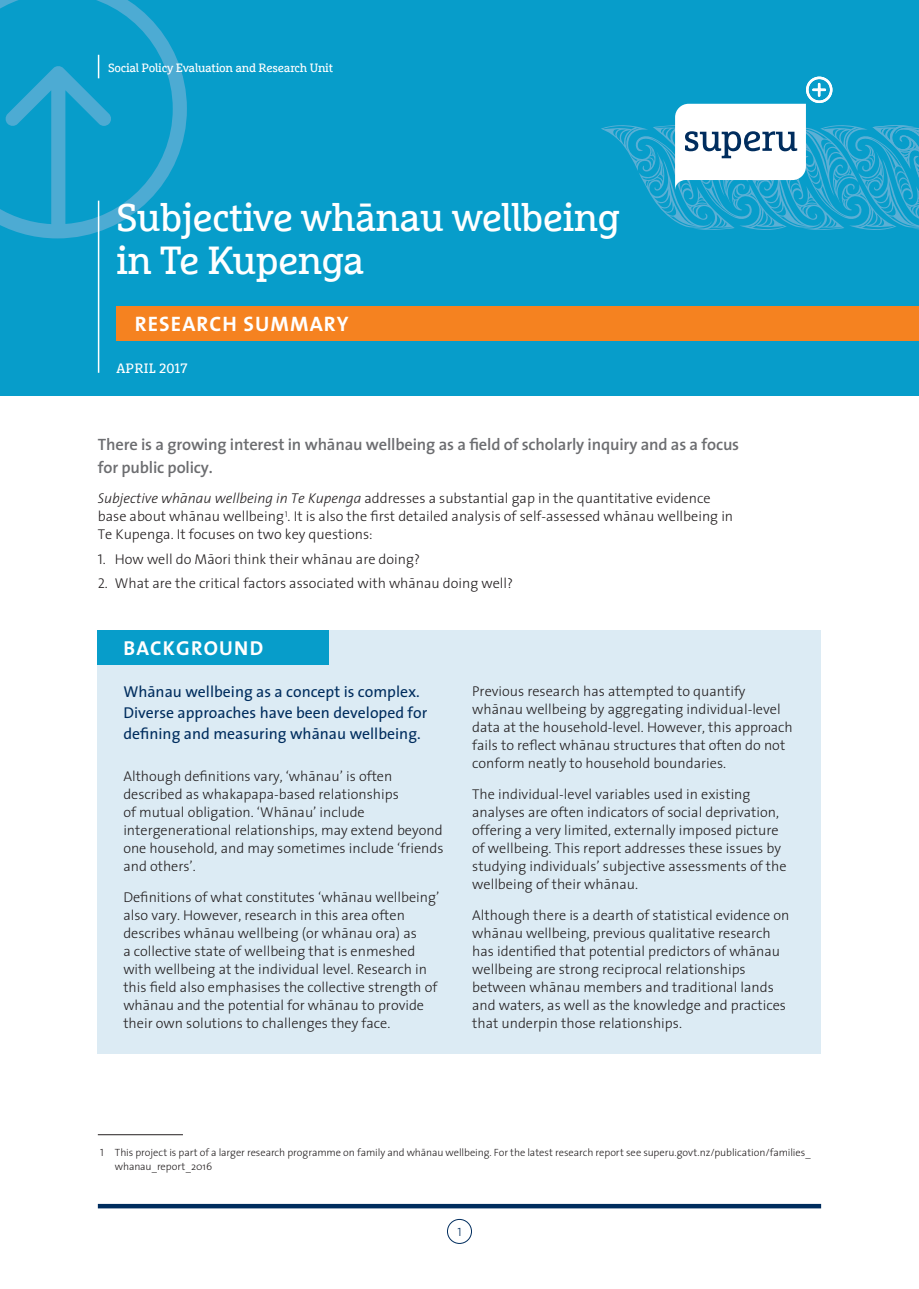
<style>
.page{position:relative;width:919px;height:1289px;background:#fff}
.page>*{position:absolute;margin:0;border:0;box-sizing:border-box;transform-origin:0 0}
.t1{font:39px/42.9px "Marselis Slab Maori";letter-spacing:-.02em;color:#fff}
.t2{font:700 21px "Maori Sans";letter-spacing:.05em;color:#fff}
.t3{font:700 20.25px "Maori Sans";letter-spacing:.06em;color:#fff}
.t4{font:600 16.5px/22.5px "Maori Sans";letter-spacing:-.01em;color:#6c6d70}
.t5{font:15.75px/21px "Maori Sans";color:#002d5e}
.t6{font:300 14.25px/18px "Maori Sans";color:#231f20}
.t7{font:13.5px "Marselis Slab Maori";letter-spacing:.02em;color:#fff}
.t8{font:12px "Marselis Slab Maori";letter-spacing:-.02em;color:#fff}
.t9{font:12px "Maori Sans Light Caps";color:#002d5e}
.t10{font:300 10.5px/13.5px "Maori Sans";letter-spacing:-.005em;color:#231f20}
.s1{font-style:italic}
.s2{font-family:"Maori Sans Light Caps";font-weight:400}
</style>
<div class="page">
<div style="left:447px;top:1218px;width:25px;height:25px;border:1px solid #002d5e;border-radius:50%"></div>
<div style="left:98px;top:1203px;width:723px;height:5px;background:#002d5e"></div>
<div style="left:98px;top:630px;width:723px;height:424px;background:#dcebf4"></div>
<hr style="left:98px;top:1134px;width:85px;height:1px;background:#231f20">
<div style="left:98px;top:630px;width:231px;height:35px;background:#079dca"></div>
<div style="left:0;top:0;width:918px;height:395px;background:#079dca"></div>
<div style="left:116px;top:306px;width:802px;height:34px;background:#f58220"></div>
<svg style="left:0;top:0;width:187px;height:238px"></svg>
<hr style="left:98px;top:201px;width:1px;height:172px;background:#fff">
<svg style="left:601px;top:77px;width:317px;height:153px"></svg>
<p class="t8" style="left:108px;top:61px;width:226px">Social Policy Evaluation and Research Unit</p>
<h1 class="t1" style="left:116px;top:196px;width:505px">Subjective whānau wellbeing in Te Kupenga</h1>
<h2 class="t2" style="left:135px;top:306px;width:215px">RESEARCH SUMMARY</h2>
<p class="t7" style="left:116px;top:360px;width:73px">APRIL 2017</p>
<p class="t4" style="left:98px;top:433px;width:643px">There is a growing interest in whānau wellbeing as a field of scholarly inquiry and as a focus for public policy.</p>
<p class="t6" style="left:98px;top:489px;width:636px"><span class="s1">Subjective whānau wellbeing in Te Kupenga</span> addresses a substantial gap in the quantitative evidence base about whānau wellbeing<sup>1</sup>. It is also the first detailed analysis of self-assessed whānau wellbeing in<br>Te Kupenga. It focuses on two key questions:</p>
<p class="t6" style="left:98px;top:549px;width:324px"><span class="s2">1</span>. How well do Māori think their whānau are doing?</p>
<p class="t6" style="left:98px;top:574px;width:417px"><span class="s2">2</span>. What are the critical factors associated with whānau doing well?</p>
<h3 class="t3" style="left:123px;top:631px;width:141px">BACKGROUND</h3>
<p class="t5" style="left:123px;top:681px;width:305px">Whānau wellbeing as a concept is complex.<br>Diverse approaches have been developed for defining and measuring whānau wellbeing.</p>
<p class="t6" style="left:123px;top:766px;width:321px">Although definitions vary, ‘whānau’ is often described as whakapapa-based relationships<br>of mutual obligation. ‘Whānau’ include intergenerational relationships, may extend beyond one household, and may sometimes include ‘friends and others’.</p>
<p class="t6" style="left:123px;top:887px;width:317px">Definitions of what constitutes ‘whānau wellbeing’ also vary. However, research in this area often describes whānau wellbeing (or whānau ora) as<br>a collective state of wellbeing that is enmeshed with wellbeing at the individual level. Research in this field also emphasises the collective strength of whānau and the potential for whānau to provide their own solutions to challenges they face.</p>
<p class="t6" style="left:472px;top:682px;width:322px">Previous research has attempted to quantify whānau wellbeing by aggregating individual-level data at the household-level. However, this approach fails to reflect whānau structures that often do not conform neatly to household boundaries.</p>
<p class="t6" style="left:472px;top:784px;width:316px">The individual-level variables used in existing analyses are often indicators of social deprivation, offering a very limited, externally imposed picture of wellbeing. This report addresses these issues by studying individuals’ subjective assessments of the wellbeing of their whānau.</p>
<p class="t6" style="left:472px;top:905px;width:318px">Although there is a dearth of statistical evidence on whānau wellbeing, previous qualitative research has identified that potential predictors of whānau wellbeing are strong reciprocal relationships between whānau members and traditional lands and waters, as well as the knowledge and practices that underpin those relationships.</p>
<p class="t10" style="left:115px;top:1145px;width:697px;text-indent:-15px"><span class="s2">1</span> This project is part of a larger research programme on family and whānau wellbeing. For the latest research report see superu.govt.nz/publication/families_ whanau_report_2016</p>
<p class="t9" style="left:457px;top:1221px;width:6px">1</p>
</div>
